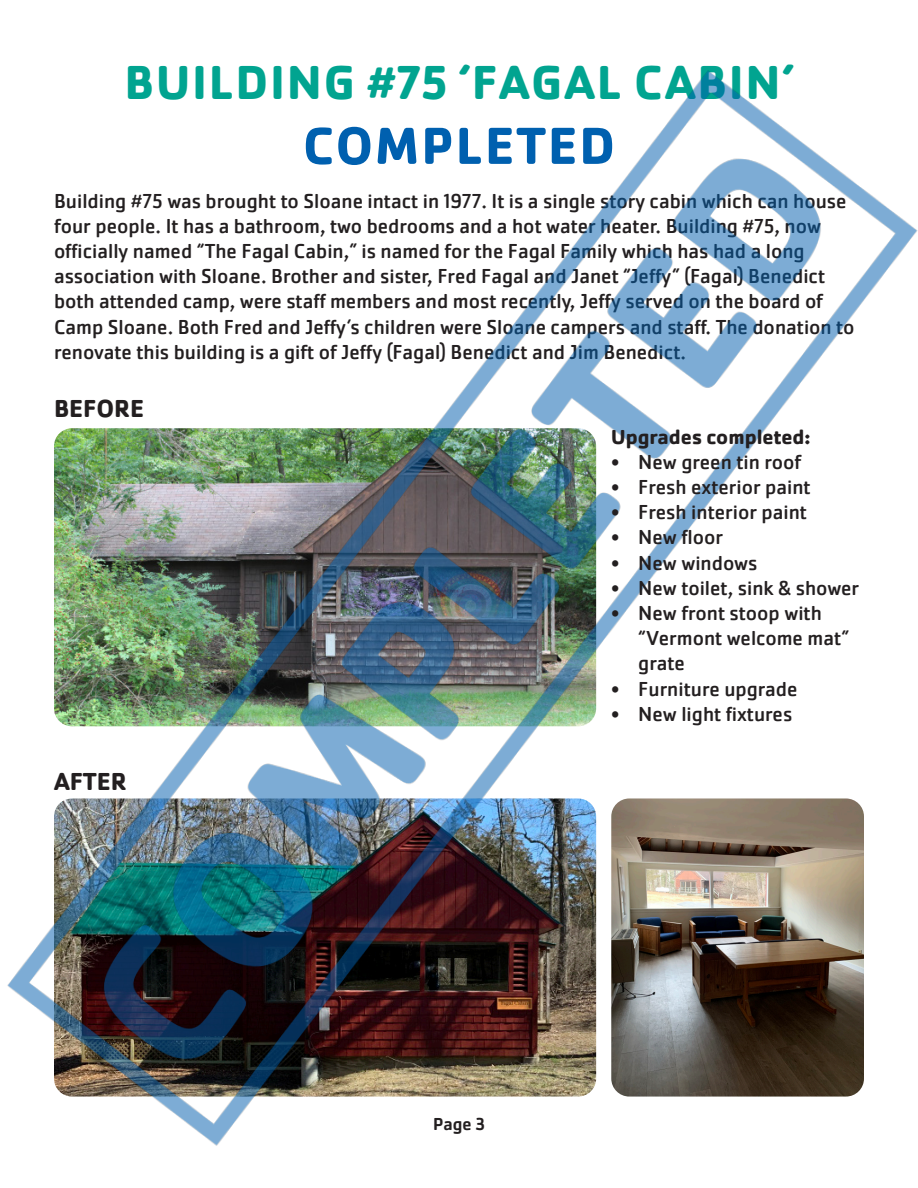
<style>
.page{position:relative;width:918px;height:1188px;background:#fff}
.page>*{position:absolute;margin:0;border:0;box-sizing:border-box;transform-origin:0 0}
.t1{font:700 54px "Cachet Pro";letter-spacing:.035em;color:#0060af}
.t2{font:700 49.5px "Cachet Pro";letter-spacing:.035em;color:#01a490}
.t3{font:700 25.5px "Cachet Pro";color:#231f20}
.t4{font:21px/25.2px "Cachet Pro";color:#231f20}
.t5{font:700 21px "Cachet Pro";color:#231f20}
.t6{font:500 18px "Cachet Pro";color:#231f20}
</style>
<div class="page">
<img style="left:7px;top:70px;width:911px;height:1076px">
<p class="t2" style="left:125px;top:52px;width:671px">BUILDING #75 ‘FAGAL CABIN’</p>
<p class="t1" style="left:303px;top:112px;width:314px">COMPLETED</p>
<p class="t4" style="left:54px;top:188px;width:802px">Building #75 was brought to Sloane intact in 1977. It is a single story cabin which can house four people. It has a bathroom, two bedrooms and a hot water heater. Building #75, now officially named “The Fagal Cabin,” is named for the Fagal Family which has had a long association with Sloane. Brother and sister, Fred Fagal and Janet “Jeffy” (Fagal) Benedict both attended camp, were staff members and most recently, Jeffy served on the board of Camp Sloane. Both Fred and Jeffy’s children were Sloane campers and staff. The donation to renovate this building is a gift of Jeffy (Fagal) Benedict and Jim Benedict.</p>
<p class="t3" style="left:54px;top:393px;width:92px">BEFORE</p>
<p class="t3" style="left:54px;top:765px;width:74px">AFTER</p>
<p class="t5" style="left:611px;top:424px;width:201px">Upgrades completed:</p>
<p class="t4" style="left:611px;top:450px;width:191px">• New green tin roof</p>
<p class="t4" style="left:611px;top:475px;width:201px">• Fresh exterior paint</p>
<p class="t4" style="left:611px;top:500px;width:197px">• Fresh interior paint</p>
<p class="t4" style="left:611px;top:525px;width:113px">• New floor</p>
<p class="t4" style="left:611px;top:550px;width:148px">• New windows</p>
<p class="t4" style="left:611px;top:576px;width:250px">• New toilet, sink &amp; shower</p>
<p class="t4" style="left:638px;top:601px;width:213px;text-indent:-27px">• New front stoop with “Vermont welcome mat” grate</p>
<p class="t4" style="left:611px;top:676px;width:188px">• Furniture upgrade</p>
<p class="t4" style="left:611px;top:702px;width:183px">• New light fixtures</p>
<p class="t6" style="left:433px;top:1114px;width:53px">Page 3</p>
</div>
